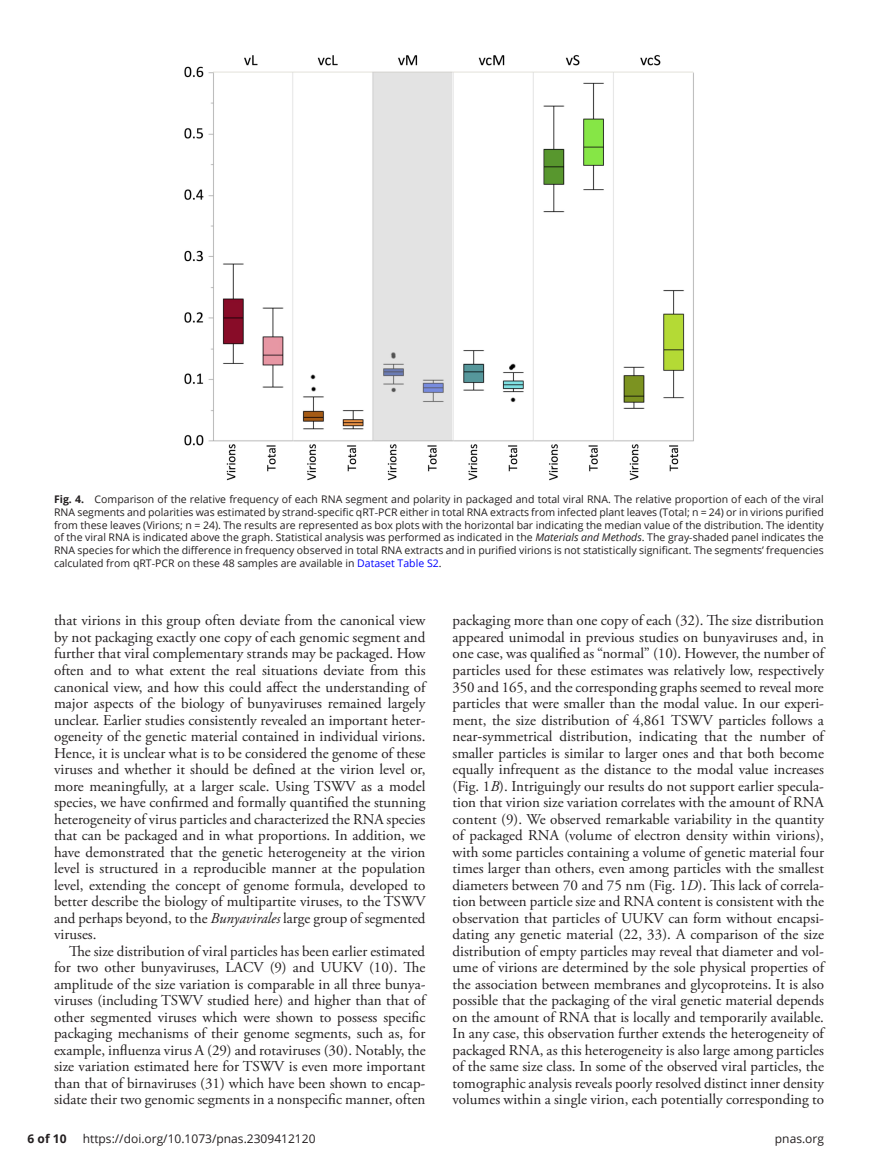
<style>
.page{position:relative;width:878px;height:1175px;background:#fff}
.page>*{position:absolute;margin:0;border:0;box-sizing:border-box;transform-origin:0 0}
.t1{font:15px/16.5px "Adobe Garamond Pro";color:#231f20;text-align:justify}
.t2{font:12px "Open Sans";color:#231f20}
.t3{font:700 12px "Open Sans";color:#231f20}
.t4{font:10.5px/12.8px "Open Sans";color:#231f20;text-align:justify}
.s1{font-weight:700}
.s2{font-family:"STIX"}
.s3{font-style:italic}
.s4{color:#00f}
</style>
<div class="page">
<img style="left:184px;top:55px;width:510px;height:426px">
<p class="t4" style="left:54px;top:493px;width:771px"><span class="s1">Fig. 4.</span> Comparison of the relative frequency of each RNA segment and polarity in packaged and total viral RNA. The relative proportion of each of the viral RNA segments and polarities was estimated by strand<span class="s2">-</span>specific qRT<span class="s2">-</span>PCR either in total RNA extracts from infected plant leaves (Total; n = 24) or in virions purified from these leaves (Virions; n = 24). The results are represented as box plots with the horizontal bar indicating the median value of the distribution. The identity of the viral RNA is indicated above the graph. Statistical analysis was performed as indicated in the <span class="s3">Materials and Methods</span>. The gray<span class="s2">-</span>shaded panel indicates the RNA species for which the difference in frequency observed in total RNA extracts and in purified virions is not statistically significant. The segments’ frequencies calculated from qRT<span class="s2">-</span>PCR on these 48 samples are available in <span class="s4">Dataset Table S2</span>.</p>
<p class="t1" style="left:54px;top:613px;width:373px">that virions in this group often deviate from the canonical view by not packaging exactly one copy of each genomic segment and further that viral complementary strands may be packaged. How often and to what extent the real situations deviate from this canonical view, and how this could affect the understanding of major aspects of the biology of bunyaviruses remained largely unclear. Earlier studies consistently revealed an important heter&shy;ogeneity of the genetic material contained in individual virions.<br>Hence, it is unclear what is to be considered the genome of these viruses and whether it should be defined at the virion level or, more meaningfully, at a larger scale. Using TSWV as a model species, we have confirmed and formally quantified the stunning heterogeneity of virus particles and characterized the RNA species that can be packaged and in what proportions. In addition, we have demonstrated that the genetic heterogeneity at the virion level is structured in a reproducible manner at the population level, extending the concept of genome formula, developed to better describe the biology of multipartite viruses, to the TSWV and perhaps beyond, to the <span class="s3">Bunyavirales</span> large group of segmented viruses.</p>
<p class="t1" style="left:54px;top:943px;width:373px;text-indent:15px">The size distribution of viral particles has been earlier estimated for two other bunyaviruses, LACV (9) and UUKV (10). The amplitude of the size variation is comparable in all three bunya&shy;viruses (including TSWV studied here) and higher than that of other segmented viruses which were shown to possess specific packaging mechanisms of their genome segments, such as, for example, influenza virus A (29) and rotaviruses (30). Notably, the size variation estimated here for TSWV is even more important than that of birnaviruses (31) which have been shown to encap&shy;sidate their two genomic segments in a nonspecific manner, often</p>
<p class="t1" style="left:452px;top:613px;width:373px">packaging more than one copy of each (32). The size distribution appeared unimodal in previous studies on bunyaviruses and, in one case, was qualified as “normal” (10). However, the number of particles used for these estimates was relatively low, respectively 350 and 165, and the corresponding graphs seemed to reveal more particles that were smaller than the modal value. In our experi&shy;ment, the size distribution of 4,861 TSWV particles follows a near<span class="s2">-</span>symmetrical distribution, indicating that the number of smaller particles is similar to larger ones and that both become equally infrequent as the distance to the modal value increases (Fig. 1<span class="s3">B</span>). Intriguingly our results do not support earlier specula&shy;tion that virion size variation correlates with the amount of RNA content (9). We observed remarkable variability in the quantity of packaged RNA (volume of electron density within virions), with some particles containing a volume of genetic material four times larger than others, even among particles with the smallest diameters between 70 and 75 nm (Fig. 1<span class="s3">D</span>). This lack of correla&shy;tion between particle size and RNA content is consistent with the observation that particles of UUKV can form without encapsi&shy;dating any genetic material (22, 33). A comparison of the size distribution of empty particles may reveal that diameter and vol&shy;ume of virions are determined by the sole physical properties of the association between membranes and glycoproteins. It is also possible that the packaging of the viral genetic material depends on the amount of RNA that is locally and temporarily available.<br>In any case, this observation further extends the heterogeneity of packaged RNA, as this heterogeneity is also large among particles of the same size class. In some of the observed viral particles, the tomographic analysis reveals poorly resolved distinct inner density volumes within a single virion, each potentially corresponding to</p>
<p class="t3" style="left:28px;top:1130px;width:40px">6 of 10</p>
<p class="t2" style="left:83px;top:1130px;width:234px">https://doi.org/10.1073/pnas.2309412120</p>
<p class="t2" style="left:774px;top:1130px;width:51px">pnas.org</p>
</div>
